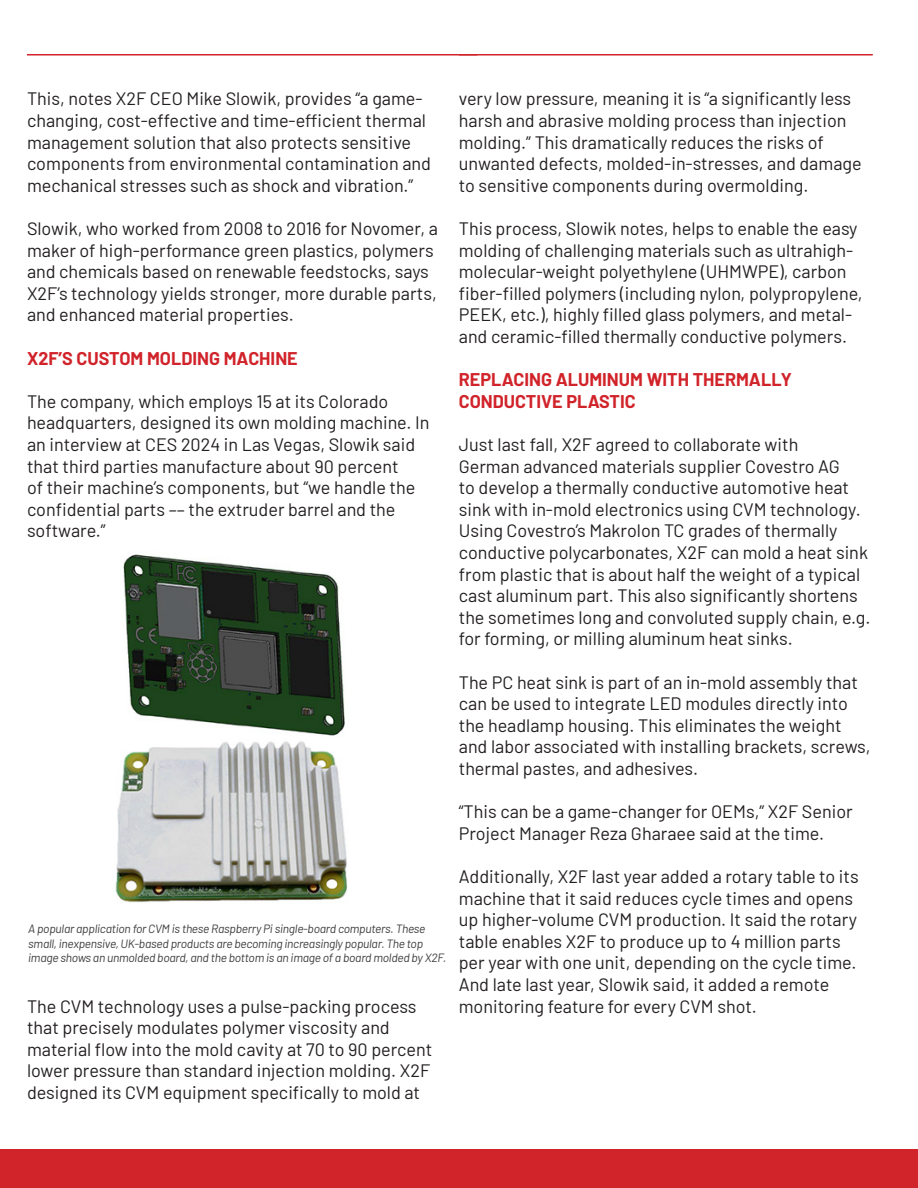
<style>
.page{position:relative;width:918px;height:1188px;background:#fff}
.page>*{position:absolute;margin:0;border:0;box-sizing:border-box;transform-origin:0 0}
.t1{font:18px/21.6px "Barlow";color:#231f20}
.t2{font:700 18px/21.6px "Barlow";color:#d1232a}
.t3{font:italic 12px/14.4px "Barlow";letter-spacing:-.02em;color:#3d3d3d}
</style>
<div class="page">
<hr style="left:27px;top:54px;width:450px;height:2px;background:#d1232a">
<hr style="left:459px;top:54px;width:414px;height:2px;background:#d1232a">
<div style="left:0;top:1149px;width:918px;height:39px;background:#d1232a"></div>
<img style="left:123px;top:554px;width:222px;height:182px">
<img style="left:115px;top:741px;width:232px;height:162px">
<p class="t1" style="left:27px;top:87px;width:405px">This, notes X2F CEO Mike Slowik, provides “a game&shy;changing, cost-effective and time-efficient thermal management solution that also protects sensitive components from environmental contamination and mechanical stresses such as shock and vibration.”</p>
<p class="t1" style="left:27px;top:216px;width:413px">Slowik, who worked from 2008 to 2016 for Novomer, a maker of high-performance green plastics, polymers and chemicals based on renewable feedstocks, says X2F’s technology yields stronger, more durable parts, and enhanced material properties.</p>
<p class="t2" style="left:27px;top:346px;width:272px">X2F’S CUSTOM MOLDING MACHINE</p>
<p class="t1" style="left:27px;top:389px;width:404px">The company, which employs 15 at its Colorado headquarters, designed its own molding machine. In an interview at CES 2024 in Las Vegas, Slowik said that third parties manufacture about 90 percent<br>of their machine’s components, but “we handle the confidential parts –– the extruder barrel and the software.”</p>
<p class="t3" style="left:28px;top:921px;width:419px">A popular application for CVM is these Raspberry Pi single-board computers. These small, inexpensive, UK-based products are becoming increasingly popular. The top image shows an unmolded board, and the bottom is an image of a board molded by X2F.</p>
<p class="t1" style="left:27px;top:994px;width:407px">The CVM technology uses a pulse-packing process that precisely modulates polymer viscosity and material flow into the mold cavity at 70 to 90 percent lower pressure than standard injection molding. X2F designed its CVM equipment specifically to mold at</p>
<p class="t1" style="left:459px;top:87px;width:404px">very low pressure, meaning it is “a significantly less harsh and abrasive molding process than injection molding.” This dramatically reduces the risks of unwanted defects, molded-in-stresses, and damage to sensitive components during overmolding.</p>
<p class="t1" style="left:459px;top:216px;width:405px">This process, Slowik notes, helps to enable the easy molding of challenging materials such as ultrahigh&shy;molecular-weight polyethylene (UHMWPE), carbon fiber-filled polymers (including nylon, polypropylene, PEEK, etc.), highly filled glass polymers, and metal&shy;and ceramic-filled thermally conductive polymers.</p>
<p class="t2" style="left:459px;top:368px;width:334px">REPLACING ALUMINUM WITH THERMALLY<br>CONDUCTIVE PLASTIC</p>
<p class="t1" style="left:459px;top:432px;width:413px">Just last fall, X2F agreed to collaborate with<br>German advanced materials supplier Covestro AG<br>to develop a thermally conductive automotive heat sink with in-mold electronics using CVM technology.<br>Using Covestro’s Makrolon TC grades of thermally conductive polycarbonates, X2F can mold a heat sink from plastic that is about half the weight of a typical cast aluminum part. This also significantly shortens the sometimes long and convoluted supply chain, e.g. for forming, or milling aluminum heat sinks.</p>
<p class="t1" style="left:459px;top:670px;width:413px">The PC heat sink is part of an in-mold assembly that can be used to integrate LED modules directly into the headlamp housing. This eliminates the weight and labor associated with installing brackets, screws, thermal pastes, and adhesives.</p>
<p class="t1" style="left:459px;top:800px;width:395px">“This can be a game-changer for OEMs,” X2F Senior<br>Project Manager Reza Gharaee said at the time.</p>
<p class="t1" style="left:459px;top:864px;width:401px">Additionally, X2F last year added a rotary table to its machine that it said reduces cycle times and opens up higher-volume CVM production. It said the rotary table enables X2F to produce up to 4 million parts per year with one unit, depending on the cycle time.<br>And late last year, Slowik said, it added a remote monitoring feature for every CVM shot.</p>
</div>
